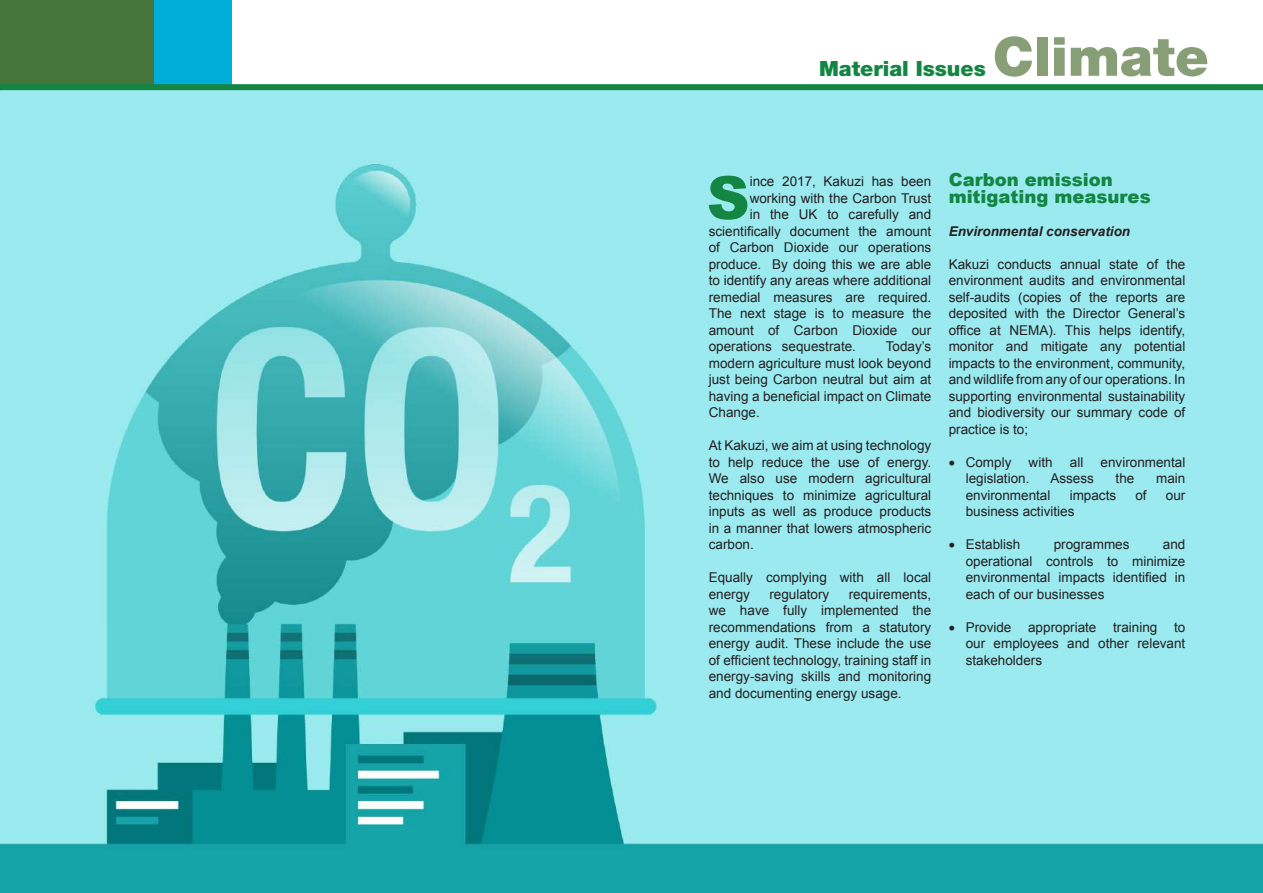
<style>
.page{position:relative;width:1263px;height:893px;background:#fff}
.page>*{position:absolute;margin:0;border:0;box-sizing:border-box;transform-origin:0 0}
.t1{font:900 59.55px "Arial";color:#128642}
.t2{font:900 54px "Helvetica Neue LT Std";color:#879e77}
.t3{font:900 21px "Helvetica Neue LT Std";color:#128642}
.t4{font:900 18px/16.5px "Arial";color:#128642}
.t5{font:13.5px/16.5px "Arial";color:#231f20;text-align:justify}
.t6{font:italic 700 13.5px "Arial";color:#231f20}
</style>
<div class="page">
<div style="left:0;top:0;width:154px;height:87px;background:#46763b"></div>
<div style="left:154px;top:0;width:78px;height:87px;background:#00add9"></div>
<img style="left:0;top:90px;width:1263px;height:803px">
<div style="left:0;top:84px;width:1263px;height:6px;background:#128642"></div>
<h3 class="t3" style="left:819px;top:56px;width:168px">Material Issues</h3>
<h2 class="t2" style="left:993px;top:24px;width:217px">Climate</h2>
<h1 class="t1" style="left:707px;top:155px;width:45px">S</h1>
<p class="t5" style="left:750px;top:173px;width:183px">ince 2017, Kakuzi has been</p>
<p class="t5" style="left:750px;top:190px;width:183px">working with the Carbon Trust</p>
<p class="t5" style="left:750px;top:206px;width:183px">in the UK to carefully and</p>
<p class="t5" style="left:709px;top:223px;width:224px">scientifically document the amount</p>
<p class="t5" style="left:709px;top:239px;width:224px">of Carbon Dioxide our operations</p>
<p class="t5" style="left:709px;top:256px;width:224px">produce. By doing this we are able</p>
<p class="t5" style="left:709px;top:272px;width:224px">to identify any areas where additional</p>
<p class="t5" style="left:709px;top:289px;width:224px">remedial measures are required.</p>
<p class="t5" style="left:709px;top:305px;width:224px">The next stage is to measure the</p>
<p class="t5" style="left:709px;top:322px;width:224px">amount of Carbon Dioxide our</p>
<p class="t5" style="left:709px;top:338px;width:149px">operations sequestrate.</p>
<p class="t5" style="left:709px;top:338px;width:224px;text-indent:177px">Today’s modern agriculture must look beyond just being Carbon neutral but aim at having a beneficial impact on Climate Change.</p>
<p class="t5" style="left:709px;top:437px;width:224px">At Kakuzi, we aim at using technology to help reduce the use of energy.<br>We also use modern agricultural techniques to minimize agricultural inputs as well as produce products in a manner that lowers atmospheric carbon.</p>
<p class="t5" style="left:709px;top:569px;width:224px">Equally complying with all local energy</p>
<p class="t5" style="left:709px;top:586px;width:224px;text-indent:140px">requirements, we have fully implemented the recommendations from a statutory energy audit. These include the use of efficient technology, training staff in energy-saving skills and monitoring and documenting energy usage.</p>
<p class="t5" style="left:769px;top:586px;width:62px">regulatory</p>
<h3 class="t4" style="left:949px;top:171px;width:203px">Carbon emission mitigating measures</h3>
<p class="t6" style="left:949px;top:222px;width:183px">Environmental conservation</p>
<p class="t5" style="left:949px;top:256px;width:238px">Kakuzi conducts annual state of the environment audits and environmental self-audits (copies of the reports are deposited with the Director General’s office at NEMA). This helps identify, monitor and mitigate any potential impacts to the environment, community, and wildlife from any of our operations. In supporting environmental sustainability and biodiversity our summary code of practice is to;</p>
<p class="t5" style="left:949px;top:454px;width:64px">• Comply</p>
<p class="t5" style="left:1029px;top:454px;width:26px">with</p>
<p class="t5" style="left:1070px;top:454px;width:15px">all</p>
<p class="t5" style="left:1100px;top:454px;width:86px">environmental</p>
<p class="t5" style="left:966px;top:470px;width:65px">legislation.</p>
<p class="t5" style="left:1050px;top:470px;width:45px">Assess</p>
<p class="t5" style="left:1116px;top:470px;width:20px">the</p>
<p class="t5" style="left:1156px;top:470px;width:31px">main</p>
<p class="t5" style="left:966px;top:487px;width:86px">environmental</p>
<p class="t5" style="left:1070px;top:487px;width:48px">impacts</p>
<p class="t5" style="left:1135px;top:487px;width:13px">of</p>
<p class="t5" style="left:1166px;top:487px;width:21px">our</p>
<p class="t5" style="left:966px;top:503px;width:110px">business activities</p>
<p class="t5" style="left:949px;top:536px;width:73px">• Establish</p>
<p class="t5" style="left:1054px;top:536px;width:77px">programmes</p>
<p class="t5" style="left:966px;top:536px;width:221px;text-indent:197px">and operational controls to minimize environmental impacts identified in each of our businesses</p>
<p class="t5" style="left:966px;top:619px;width:221px;text-indent:-17px">• Provide appropriate training to our employees and other relevant stakeholders</p>
</div>
